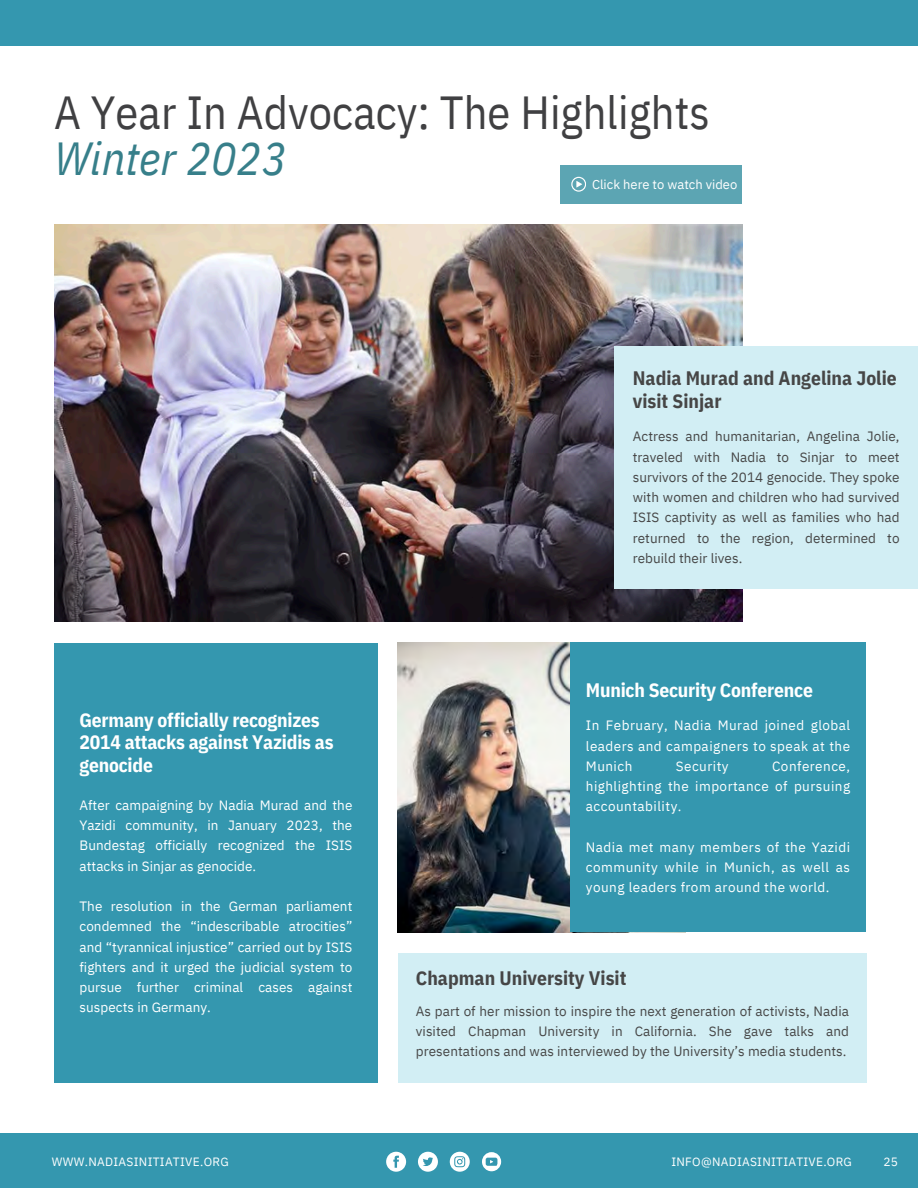
<style>
.page{position:relative;width:918px;height:1188px;background:#fff}
.page>*{position:absolute;margin:0;border:0;box-sizing:border-box;transform-origin:0 0}
.t1{font:46.35px/46.2px "IBM Plex Sans Cond";color:#404042}
.t2{font:700 19.5px/22.5px "IBM Plex Sans Cond";letter-spacing:-.01em;color:#fff}
.t3{font:700 19.5px/22.5px "IBM Plex Sans Cond";color:#464646}
.t4{font:13.5px/20.2px "IBM Plex Sans";letter-spacing:.035em;color:#fff;text-align:justify}
.t5{font:13.5px/20.2px "IBM Plex Sans";letter-spacing:.005em;color:#464646;text-align:justify}
.t6{font:12.9px "IBM Plex Sans";color:#fff}
.t7{font:12px "IBM Plex Sans";letter-spacing:.025em;color:#fff}
.s1{font-style:italic;color:#377f8a}
</style>
<div class="page">
<div style="left:0;top:1134px;width:918px;height:54px;background:#3497af"></div>
<svg style="left:386px;top:1152px;width:20px;height:20px"></svg>
<svg style="left:450px;top:1152px;width:20px;height:20px"></svg>
<svg style="left:418px;top:1152px;width:20px;height:20px"></svg>
<svg style="left:482px;top:1152px;width:19px;height:19px"></svg>
<img style="left:54px;top:225px;width:688px;height:397px">
<div style="left:0;top:0;width:918px;height:46px;background:#3497af"></div>
<div style="left:615px;top:346px;width:303px;height:243px;background:#d2eef4"></div>
<div style="left:54px;top:643px;width:324px;height:440px;background:#3497af"></div>
<img style="left:398px;top:643px;width:172px;height:289px">
<div style="left:570px;top:643px;width:296px;height:289px;background:#3497af"></div>
<div style="left:398px;top:953px;width:468px;height:130px;background:#d2eef4"></div>
<div style="left:561px;top:165px;width:181px;height:38px;background:#5ca5b3"></div>
<svg style="left:571px;top:177px;width:15px;height:14px"></svg>
<h2 class="t1" style="left:54px;top:88px;width:657px">A Year In Advocacy: The Highlights<br><span class="s1">Winter 2023</span></h2>
<p class="t6" style="left:592px;top:176px;width:147px">Click here to watch video</p>
<h2 class="t2" style="left:80px;top:708px;width:256px">Germany officially recognizes<br>2014 attacks against Yazidis as genocide</h2>
<h3 class="t4" style="left:80px;top:795px;width:274px">After campaigning by Nadia Murad and the Yazidi community, in January 2023, the Bundestag officially recognized the ISIS attacks in Sinjar as genocide.</h3>
<p class="t4" style="left:80px;top:896px;width:274px">The resolution in the German parliament condemned the “indescribable atrocities” and “tyrannical injustice” carried out by ISIS fighters and it urged the judicial system to pursue further criminal cases against suspects in Germany.</p>
<h3 class="t3" style="left:633px;top:367px;width:265px">Nadia Murad and Angelina Jolie visit Sinjar</h3>
<h2 class="t5" style="left:633px;top:426px;width:268px">Actress and humanitarian, Angelina Jolie, traveled with Nadia to Sinjar to meet survivors of the 2014 genocide. They spoke with women and children who had survived ISIS captivity as well as families who had returned to the region, determined to rebuild their lives.</h2>
<h3 class="t2" style="left:586px;top:678px;width:229px">Munich Security Conference</h3>
<p class="t4" style="left:586px;top:715px;width:266px">In February, Nadia Murad joined global leaders and campaigners to speak at the Munich</p>
<p class="t4" style="left:586px;top:756px;width:266px;text-indent:186px">Conference, highlighting the importance of pursuing accountability.</p>
<h2 class="t4" style="left:586px;top:837px;width:266px">Nadia met many members of the Yazidi community while in Munich, as well as young leaders from around the world.</h2>
<p class="t4" style="left:676px;top:756px;width:54px">Security</p>
<h3 class="t3" style="left:416px;top:967px;width:212px">Chapman University Visit</h3>
<h3 class="t5" style="left:416px;top:1001px;width:435px">As part of her mission to inspire the next generation of activists, Nadia visited Chapman University in California. She gave talks and presentations and was interviewed by the University’s media students.</h3>
<h1 class="t7" style="left:52px;top:1154px;width:178px">WWW.NADIASINITIATIVE.ORG</h1>
<h3 class="t7" style="left:671px;top:1154px;width:182px">INFO@NADIASINITIATIVE.ORG</h3>
<p class="t7" style="left:883px;top:1154px;width:16px">25</p>
</div>
